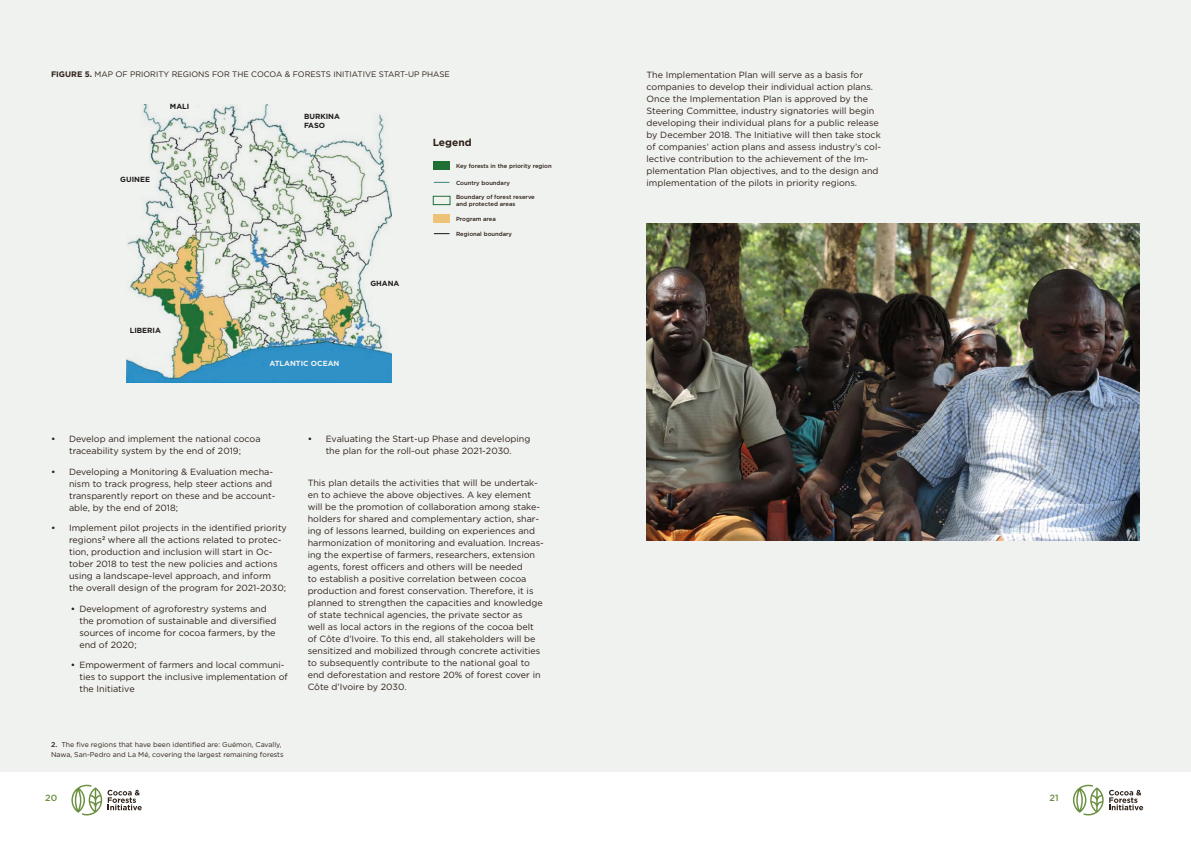
<style>
.page{position:relative;width:1191px;height:842px;background:#fff}
.page>*{position:absolute;margin:0;border:0;box-sizing:border-box;transform-origin:0 0}
.t1{font:700 10.2px "Gotham";color:#2f2118}
.t2{font:9px/12px "Gotham";color:#2f2118}
.t3{font:500 9px "Gotham";color:#688f3f}
.t4{font:8px "Gotham";color:#2f2118}
.t5{font:700 7.4px/8.9px "Gotham";color:#231f20}
.t6{font:700 7.4px "Gotham";color:#fff}
.t7{font:7px/10px "Gotham";color:#2f2118}
.t8{font:500 5.9px/7px "Gotham";color:#2f2118}
.s1{font-weight:700}
.s2{font-weight:500}
</style>
<div class="page">
<svg style="left:1109px;top:790px;width:34px;height:20px"></svg>
<svg style="left:1073px;top:785px;width:30px;height:30px"></svg>
<svg style="left:108px;top:790px;width:34px;height:20px"></svg>
<svg style="left:71px;top:785px;width:31px;height:30px"></svg>
<div style="left:0;top:0;width:1191px;height:771px;background:#f0f2f0"></div>
<img style="left:646px;top:224px;width:494px;height:316px">
<img style="left:126px;top:105px;width:265px;height:278px">
<div style="left:433px;top:162px;width:17px;height:8px;background:#207036"></div>
<div style="left:433px;top:196px;width:17px;height:9px;border:1px solid #21773a"></div>
<div style="left:433px;top:214px;width:17px;height:9px;background:#eec277"></div>
<svg style="left:434px;top:182px;width:15px;height:1px"></svg>
<svg style="left:434px;top:233px;width:15px;height:1px"></svg>
<p class="t4" style="left:51px;top:69px;width:400px"><span class="s1">FIGURE 5.</span> MAP OF PRIORITY REGIONS FOR THE COCOA &amp; FORESTS INITIATIVE START-UP PHASE</p>
<p class="t5" style="left:170px;top:102px;width:21px">MALI</p>
<p class="t5" style="left:120px;top:175px;width:31px">GUINEE</p>
<p class="t5" style="left:130px;top:326px;width:33px">LIBERIA</p>
<p class="t5" style="left:304px;top:112px;width:38px">BURKINA<br>FASO</p>
<p class="t6" style="left:269px;top:359px;width:71px">ATLANTIC OCEAN</p>
<p class="t5" style="left:370px;top:278px;width:31px">GHANA</p>
<p class="t1" style="left:433px;top:136px;width:40px">Legend</p>
<p class="t8" style="left:456px;top:179px;width:55px">Country boundary</p>
<p class="t8" style="left:456px;top:163px;width:97px">Key forests in the priority region</p>
<p class="t8" style="left:456px;top:193px;width:80px">Boundary of forest reserve and protected areas</p>
<p class="t8" style="left:456px;top:215px;width:41px">Program area</p>
<p class="t8" style="left:456px;top:230px;width:58px">Regional boundary</p>
<p class="t2" style="left:51px;top:433px;width:211px;text-align:center"><span class="s2">•</span> Develop and implement the national cocoa traceability system by the end of 2019;</p>
<p class="t2" style="left:69px;top:465px;width:208px;text-indent:-18px"><span class="s2">•</span> Developing a Monitoring &amp; Evaluation mecha&shy;nism to track progress, help steer actions and transparently report on these and be account&shy;able, by the end of 2018;</p>
<p class="t2" style="left:69px;top:522px;width:219px;text-indent:-18px"><span class="s2">•</span> Implement pilot projects in the identified priority regions<sup>2</sup> where all the actions related to protec&shy;tion, production and inclusion will start in Oc&shy;tober 2018 to test the new policies and actions using a landscape-level approach, and inform the overall design of the program for 2021-2030;</p>
<p class="t2" style="left:79px;top:602px;width:199px;text-indent:-9px"><span class="s2">•</span> Development of agroforestry systems and the promotion of sustainable and diversified sources of income for cocoa farmers, by the end of 2020;</p>
<p class="t2" style="left:79px;top:659px;width:210px;text-indent:-9px"><span class="s2">•</span> Empowerment of farmers and local communi&shy;ties to support the inclusive implementation of the Initiative</p>
<p class="t7" style="left:51px;top:739px;width:234px"><span class="s2">2.</span> The five regions that have been identified are: Guémon, Cavally,<br>Nawa, San-Pedro and La Mé, covering the largest remaining forests</p>
<p class="t2" style="left:308px;top:433px;width:224px;text-align:center"><span class="s2">•</span> Evaluating the Start-up Phase and developing the plan for the roll-out phase 2021-2030.</p>
<p class="t2" style="left:308px;top:477px;width:238px">This plan details the activities that will be undertak&shy;en to achieve the above objectives. A key element will be the promotion of collaboration among stake&shy;holders for shared and complementary action, shar&shy;ing of lessons learned, building on experiences and harmonization of monitoring and evaluation. Increas&shy;ing the expertise of farmers, researchers, extension agents, forest officers and others will be needed<br>to establish a positive correlation between cocoa production and forest conservation. Therefore, it is planned to strengthen the capacities and knowledge of state technical agencies, the private sector as<br>well as local actors in the regions of the cocoa belt of Côte d’Ivoire. To this end, all stakeholders will be sensitized and mobilized through concrete activities to subsequently contribute to the national goal to end deforestation and restore 20% of forest cover in Côte d’Ivoire by 2030.</p>
<p class="t2" style="left:646px;top:69px;width:236px">The Implementation Plan will serve as a basis for companies to develop their individual action plans.<br>Once the Implementation Plan is approved by the Steering Committee, industry signatories will begin developing their individual plans for a public release by December 2018. The Initiative will then take stock of companies’ action plans and assess industry’s col&shy;lective contribution to the achievement of the Im&shy;plementation Plan objectives, and to the design and implementation of the pilots in priority regions.</p>
<p class="t3" style="left:45px;top:792px;width:14px">20</p>
<p class="t3" style="left:1049px;top:792px;width:11px">21</p>
</div>
